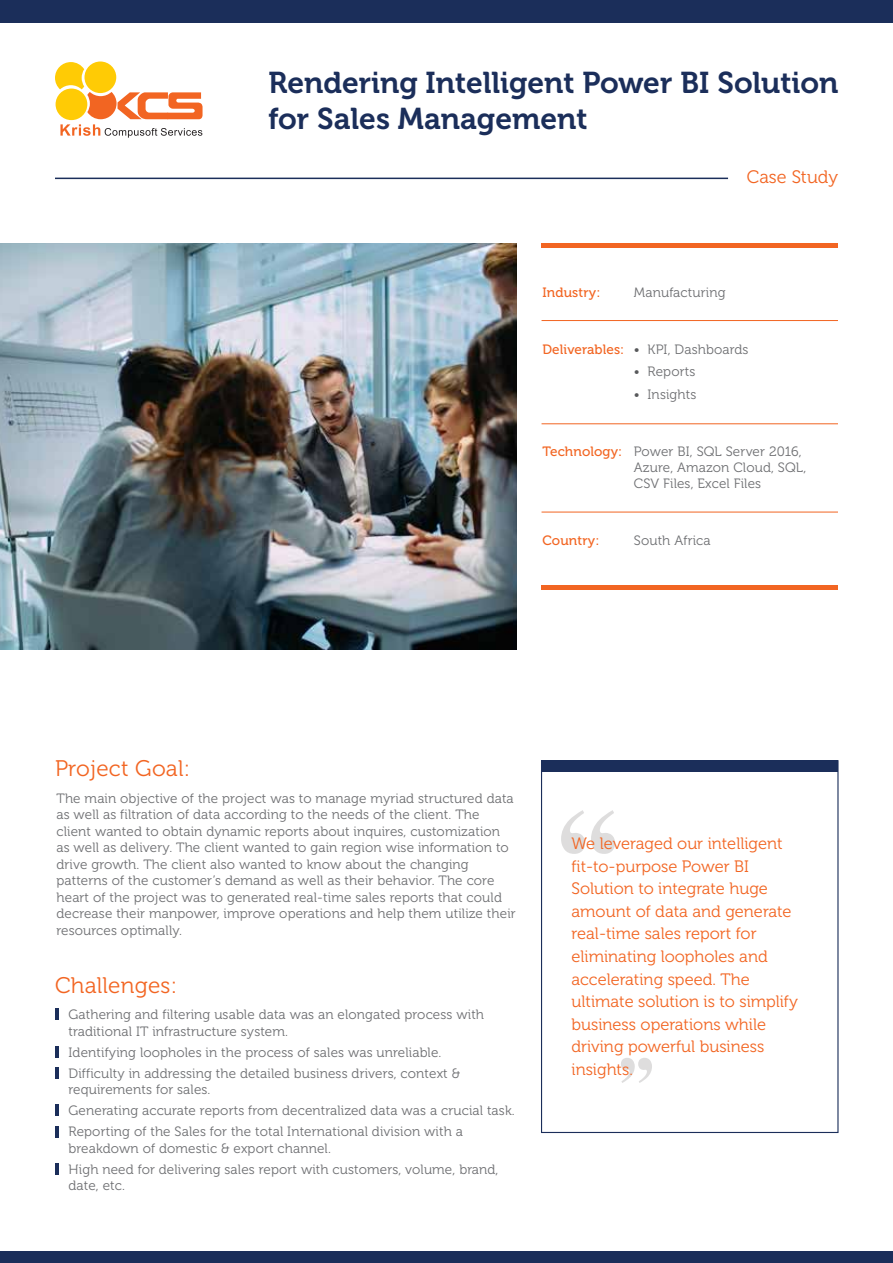
<style>
.page{position:relative;width:893px;height:1263px;background:#fff}
.page>*{position:absolute;margin:0;border:0;box-sizing:border-box;transform-origin:0 0}
.t1{font:30px/36px "Museo 700";color:#1b2e5a}
.t2{font:22.5px "Museo 300";letter-spacing:.01em;color:#f26522}
.t3{font:18px "Museo 300";color:#f26522}
.t4{font:16.5px/22.5px "Museo 300";color:#f26522}
.t5{font:13.5px/16.5px "Museo 300";letter-spacing:.01em;color:#6d6e71}
.t6{font:13.5px "Museo 500";letter-spacing:.01em;color:#f26522}
.s1{font-family:"Museo 500";color:#f26522}
.s2{color:#58595b}
</style>
<div class="page">
<div style="left:0;top:0;width:893px;height:22px;background:#1b2e5a"></div>
<svg style="left:55px;top:62px;width:148px;height:76px"></svg>
<hr style="left:55px;top:178px;width:673px;height:1px;background:#1b2e5a">
<img style="left:0;top:243px;width:517px;height:407px">
<svg style="left:561px;top:810px;width:24px;height:44px"></svg>
<svg style="left:591px;top:810px;width:24px;height:44px"></svg>
<svg style="left:621px;top:1058px;width:31px;height:25px"></svg>
<hr style="left:542px;top:320px;width:296px;height:1px;background:#f26522">
<hr style="left:542px;top:423px;width:296px;height:1px;background:#f26522">
<hr style="left:542px;top:512px;width:296px;height:1px;background:#f26522">
<div style="left:541px;top:243px;width:297px;height:5px;background:#f26522"></div>
<div style="left:541px;top:585px;width:297px;height:5px;background:#f26522"></div>
<div style="left:541px;top:760px;width:297px;height:373px;border:1px solid #1b2e5a"></div>
<div style="left:0;top:1251px;width:893px;height:12px;background:#1b2e5a"></div>
<div style="left:541px;top:761px;width:297px;height:11px;background:#1b2e5a"></div>
<hr style="left:55px;top:1009px;width:4px;height:11px;background:#1b2e5a">
<hr style="left:55px;top:1046px;width:4px;height:11px;background:#1b2e5a">
<hr style="left:55px;top:1067px;width:4px;height:11px;background:#1b2e5a">
<hr style="left:55px;top:1104px;width:4px;height:11px;background:#1b2e5a">
<hr style="left:55px;top:1126px;width:4px;height:11px;background:#1b2e5a">
<hr style="left:55px;top:1163px;width:4px;height:11px;background:#1b2e5a">
<h1 class="t1" style="left:269px;top:65px;width:571px">Rendering Intelligent Power BI Solution for Sales Management</h1>
<h3 class="t3" style="left:747px;top:167px;width:93px">Case Study</h3>
<p class="t6" style="left:542px;top:284px;width:59px">Industry:</p>
<p class="t5" style="left:634px;top:284px;width:93px">Manufacturing</p>
<p class="t5" style="left:542px;top:341px;width:208px"><span class="s1">Deliverables:</span> <span class="s2">•</span> KPI, Dashboards</p>
<p class="t5" style="left:634px;top:363px;width:63px"><span class="s2">•</span> Reports</p>
<p class="t5" style="left:634px;top:386px;width:64px"><span class="s2">•</span> Insights</p>
<p class="t5" style="left:634px;top:443px;width:174px;text-indent:-92px"><span class="s1">Technology:</span> Power BI, SQL Server 2016,<br>Azure, Amazon Cloud, SQL,<br>CSV Files, Excel Files</p>
<p class="t6" style="left:542px;top:533px;width:59px">Country:</p>
<p class="t5" style="left:634px;top:532px;width:78px">South Africa</p>
<h2 class="t2" style="left:55px;top:756px;width:137px">Project Goal:</h2>
<p class="t5" style="left:56px;top:790px;width:461px">The main objective of the project was to manage myriad structured data as well as filtration of data according to the needs of the client. The client wanted to obtain dynamic reports about inquires, customization as well as delivery. The client wanted to gain region wise information to drive growth. The client also wanted to know about the changing patterns of the customer’s demand as well as their behavior. The core heart of the project was to generated real-time sales reports that could decrease their manpower, improve operations and help them utilize their resources optimally.</p>
<h2 class="t2" style="left:55px;top:973px;width:124px">Challenges:</h2>
<p class="t5" style="left:69px;top:1006px;width:417px">Gathering and filtering usable data was an elongated process with traditional IT infrastructure system.</p>
<p class="t5" style="left:69px;top:1042px;width:393px;line-height:21px">Identifying loopholes in the process of sales was unreliable.<br>Difficulty in addressing the detailed business drivers, context &amp;</p>
<p class="t5" style="left:69px;top:1079px;width:448px;line-height:21px">requirements for sales.<br>Generating accurate reports from decentralized data was a crucial task.<br>Reporting of the Sales for the total International division with a</p>
<p class="t5" style="left:69px;top:1138px;width:432px;line-height:21px">breakdown of domestic &amp; export channel.<br>High need for delivering sales report with customers, volume, brand,</p>
<p class="t5" style="left:69px;top:1177px;width:58px">date, etc.</p>
<p class="t4" style="left:572px;top:833px;width:228px">We leveraged our intelligent fit-to-purpose Power BI<br>Solution to integrate huge amount of data and generate real-time sales report for eliminating loopholes and accelerating speed. The ultimate solution is to simplify business operations while driving powerful business insights.</p>
</div>
